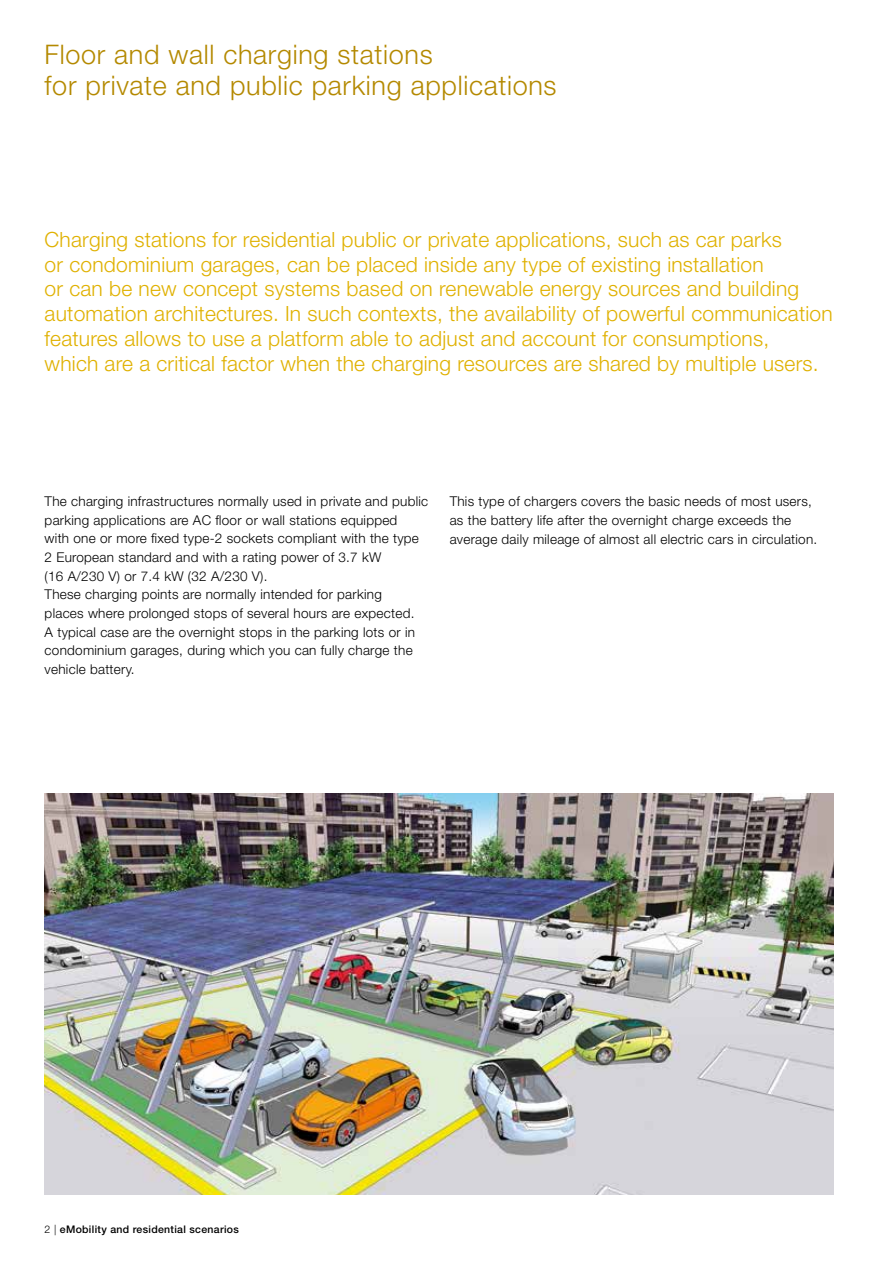
<style>
.page{position:relative;width:893px;height:1263px;background:#fff}
.page>*{position:absolute;margin:0;border:0;box-sizing:border-box;transform-origin:0 0}
.t1{font:300 27px/31.5px "Helvetica Neue LT Std";letter-spacing:.025em;color:#b48900}
.t2{font:300 21px/24.8px "Helvetica Neue LT Std";letter-spacing:.01em;color:#e0b100}
.t3{font:300 13.5px/18.6px "Helvetica Neue LT Std";letter-spacing:.02em;color:#000}
.t4{font:500 10.5px "Helvetica Neue LT Std";letter-spacing:.03em;color:#000}
.s1{font-weight:300}
</style>
<div class="page">
<img style="left:45px;top:793px;width:788px;height:402px">
<h1 class="t1" style="left:45px;top:38px;width:513px">Floor and wall charging stations<br>for private and public parking applications</h1>
<p class="t2" style="left:45px;top:226px;width:790px">Charging stations for residential public or private applications, such as car parks<br>or condominium garages, can be placed inside any type of existing installation<br>or can be new concept systems based on renewable energy sources and building automation architectures. In such contexts, the availability of powerful communication features allows to use a platform able to adjust and account for consumptions,<br>which are a critical factor when the charging resources are shared by multiple users.</p>
<p class="t3" style="left:45px;top:492px;width:385px">The charging infrastructures normally used in private and public parking applications are AC floor or wall stations equipped<br>with one or more fixed type-2 sockets compliant with the type 2 European standard and with a rating power of 3.7 kW<br>(16 A/230 V) or 7.4 kW (32 A/230 V).<br>These charging points are normally intended for parking<br>places where prolonged stops of several hours are expected.<br>A typical case are the overnight stops in the parking lots or in condominium garages, during which you can fully charge the vehicle battery.</p>
<p class="t3" style="left:450px;top:492px;width:369px">This type of chargers covers the basic needs of most users, as the battery life after the overnight charge exceeds the average daily mileage of almost all electric cars in circulation.</p>
<p class="t4" style="left:45px;top:1223px;width:196px"><span class="s1">2 |</span> eMobility and residential scenarios</p>
</div>
